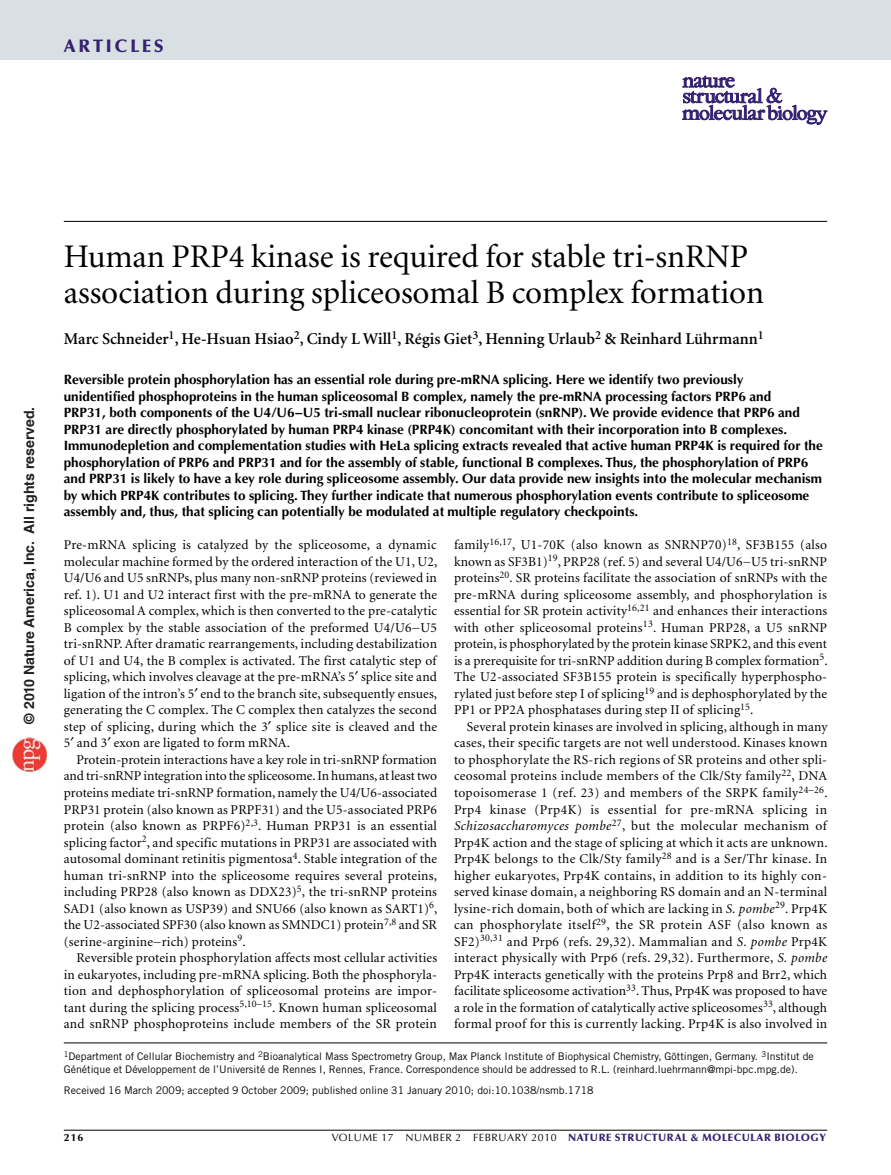
<style>
.page{position:relative;width:891px;height:1175px;background:#fff}
.page>*{position:absolute;margin:0;border:0;box-sizing:border-box;transform-origin:0 0}
.pAtl{font:33px/36px "Minion";letter-spacing:-.005em;color:#000}
.z-HEADER_follow{font:900 18px "Optima";letter-spacing:.15em;color:#352171}
.pAu{font:600 16.5px "Minion";color:#000}
.t1{font:700 14.1px "Helvetica LT Std";color:#231f20}
.pPara{font:13.5px/16.5px "Minion";letter-spacing:.01em;color:#000;text-align:justify}
.pAbstext{font:700 13.5px/16.5px "Optima";color:#000}
.pBodyFirstpara{font:13.5px/16.5px "Minion";letter-spacing:.01em;color:#000;text-align:justify}
.pAffiliation{font:10.5px/12.8px "Trade Gothic";color:#000}
.pAopd{font:10.5px "Trade Gothic";color:#000}
.t2{font:900 10.5px "Optima";letter-spacing:.05em;color:#352171}
.t3{font:700 10.5px "Optima";color:#000}
.s1{font-style:italic}
.s2{font-weight:400;color:#000}
</style>
<div class="page">
<div style="left:0;top:0;width:891px;height:60px;background:#d8e0e4"></div>
<hr style="left:64px;top:221px;width:763px;height:1px;background:#000">
<hr style="left:64px;top:1129px;width:763px;height:1px;background:#000">
<svg style="left:682px;top:76px;width:145px;height:49px"></svg>
<hr style="left:64px;top:1042px;width:763px;height:1px;background:#000">
<img style="left:12px;top:738px;width:34px;height:34px">
<p class="z-HEADER_follow" style="left:64px;top:35px;width:102px">ARTICLES</p>
<p class="t1" style="left:21px;top:723px;width:318px;rotate:-90deg">© 2010 Nature America, Inc. All rights reserved.</p>
<p class="pAtl" style="left:64px;top:240px;width:702px">Human PRP4 kinase is required for stable tri-snRNP association during spliceosomal B complex formation</p>
<p class="pAu" style="left:64px;top:330px;width:702px">Marc Schneider<sup>1</sup>, He-Hsuan Hsiao<sup>2</sup>, Cindy L Will<sup>1</sup>, Régis Giet<sup>3</sup>, Henning Urlaub<sup>2</sup> &amp; Reinhard Lührmann<sup>1</sup></p>
<p class="pAbstext" style="left:64px;top:372px;width:761px">Reversible protein phosphorylation has an essential role during pre-mRNA splicing. Here we identify two previously<br>unidentified phosphoproteins in the human spliceosomal B complex, namely the pre-mRNA processing factors PRP6 and<br>PRP31, both components of the U4/U6−U5 tri-small nuclear ribonucleoprotein (snRNP). We provide evidence that PRP6 and PRP31 are directly phosphorylated by human PRP4 kinase (PRP4K) concomitant with their incorporation into B complexes.<br>Immunodepletion and complementation studies with HeLa splicing extracts revealed that active human PRP4K is required for the phosphorylation of PRP6 and PRP31 and for the assembly of stable, functional B complexes. Thus, the phosphorylation of PRP6 and PRP31 is likely to have a key role during spliceosome assembly. Our data provide new insights into the molecular mechanism by which PRP4K contributes to splicing. They further indicate that numerous phosphorylation events contribute to spliceosome assembly and, thus, that splicing can potentially be modulated at multiple regulatory checkpoints.</p>
<p class="pBodyFirstpara" style="left:64px;top:537px;width:375px">Pre-mRNA splicing is catalyzed by the spliceosome, a dynamic molecular machine formed by the ordered interaction of the U1, U2, U4/U6 and U5 snRNPs, plus many non-snRNP proteins (reviewed in ref. 1). U1 and U2 interact first with the pre-mRNA to generate the spliceosomal A complex, which is then converted to the pre-catalytic B complex by the stable association of the preformed U4/U6−U5 tri-snRNP. After dramatic rearrangements, including destabilization of U1 and U4, the B complex is activated. The first catalytic step of splicing, which involves cleavage at the pre-mRNA’s 5 splice site and ligation of the intron’s 5 end to the branch site, subsequently ensues, generating the C complex. The C complex then catalyzes the second step of splicing, during which the 3 splice site is cleaved and the 5 and 3 exon are ligated to form mRNA.</p>
<p class="pPara" style="left:64px;top:752px;width:375px;text-indent:13px">Protein-protein interactions have a key role in tri-snRNP formation and tri-snRNP integration into the spliceosome. In humans, at least two proteins mediate tri-snRNP formation, namely the U4/U6-associated PRP31 protein (also known as PRPF31) and the U5-associated PRP6 protein (also known as PRPF6)<sup>2,3</sup>. Human PRP31 is an essential splicing factor<sup>2</sup>, and specific mutations in PRP31 are associated with autosomal dominant retinitis pigmentosa<sup>4</sup>. Stable integration of the human tri-snRNP into the spliceosome requires several proteins, including PRP28 (also known as DDX23)<sup>5</sup>, the tri-snRNP proteins SAD1 (also known as USP39) and SNU66 (also known as SART1)<sup>6</sup>, the U2-associated SPF30 (also known as SMNDC1) protein<sup>7,8</sup> and SR (serine-arginine−rich) proteins<sup>9</sup>.</p>
<p class="pPara" style="left:64px;top:950px;width:375px;text-indent:13px">Reversible protein phosphorylation affects most cellular activities in eukaryotes, including pre-mRNA splicing. Both the phosphoryla&shy;tion and dephosphorylation of spliceosomal proteins are impor&shy;tant during the splicing process<sup>5,10–15</sup>. Known human spliceosomal and snRNP phosphoproteins include members of the SR protein</p>
<p class="pPara" style="left:454px;top:537px;width:375px;text-align:left">family<sup>16,17</sup>, U1-70K (also known as SNRNP70)<sup>18</sup>, SF3B155 (also known as SF3B1)<sup>19</sup>, PRP28 (ref. 5) and several U4/U6−U5 tri-snRNP proteins<sup>20</sup>. SR proteins facilitate the association of snRNPs with the pre-mRNA during spliceosome assembly, and phosphorylation is essential for SR protein activity<sup>16,21</sup> and enhances their interactions with other spliceosomal proteins<sup>13</sup>. Human PRP28, a U5 snRNP protein, is phosphorylated by the protein kinase SRPK2, and this event is a prerequisite for tri-snRNP addition during B complex formation<sup>5</sup>.<br>The U2-associated SF3B155 protein is specifically hyperphospho&shy;rylated just before step I of splicing<sup>19</sup> and is dephosphorylated by the PP1 or PP2A phosphatases during step II of splicing<sup>15</sup>.</p>
<p class="pPara" style="left:454px;top:719px;width:375px;text-indent:13px">Several protein kinases are involved in splicing, although in many cases, their specific targets are not well understood. Kinases known to phosphorylate the RS-rich regions of SR proteins and other spli&shy;ceosomal proteins include members of the Clk/Sty family<sup>22</sup>, DNA topoisomerase 1 (ref. 23) and members of the SRPK family<sup>24–26</sup>.<br>Prp4 kinase (Prp4K) is essential for pre-mRNA splicing in <span class="s1">Schizosaccharomyces pombe</span><sup>27</sup>, but the molecular mechanism of Prp4K action and the stage of splicing at which it acts are unknown.<br>Prp4K belongs to the Clk/Sty family<sup>28</sup> and is a Ser/Thr kinase. In higher eukaryotes, Prp4K contains, in addition to its highly con&shy;served kinase domain, a neighboring RS domain and an N-terminal lysine-rich domain, both of which are lacking in <span class="s1">S. pombe</span><sup>29</sup>. Prp4K can phosphorylate itself<sup>29</sup>, the SR protein ASF (also known as SF2)<sup>30,31</sup> and Prp6 (refs. 29,32). Mammalian and <span class="s1">S. pombe</span> Prp4K interact physically with Prp6 (refs. 29,32). Furthermore, <span class="s1">S. pombe </span>Prp4K interacts genetically with the proteins Prp8 and Brr2, which facilitate spliceosome activation<sup>33</sup>. Thus, Prp4K was proposed to have a role in the formation of catalytically active spliceosomes<sup>33</sup>, although formal proof for this is currently lacking. Prp4K is also involved in</p>
<p class="pAffiliation" style="left:64px;top:1050px;width:752px"><sup>1</sup>Department of Cellular Biochemistry and <sup>2</sup>Bioanalytical Mass Spectrometry Group, Max Planck Institute of Biophysical Chemistry, Göttingen, Germany. <sup>3</sup>Institut de<br>Génétique et Développement de l’Université de Rennes I, Rennes, France. Correspondence should be addressed to R.L. (reinhard.luehrmann@mpi-bpc.mpg.de).</p>
<p class="pAopd" style="left:64px;top:1084px;width:531px">Received 16 March 2009; accepted 9 October 2009; published online 31 January 2010; doi:10.1038/nsmb.1718</p>
<p class="t3" style="left:64px;top:1130px;width:21px">216</p>
<p class="t2" style="left:332px;top:1130px;width:496px"><span class="s2">VOLUME 17 NUMBER 2 FEBRUARY 2010</span> NATURE STRUCTURAL &amp; MOLECULAR BIOLOGY</p>
</div>
